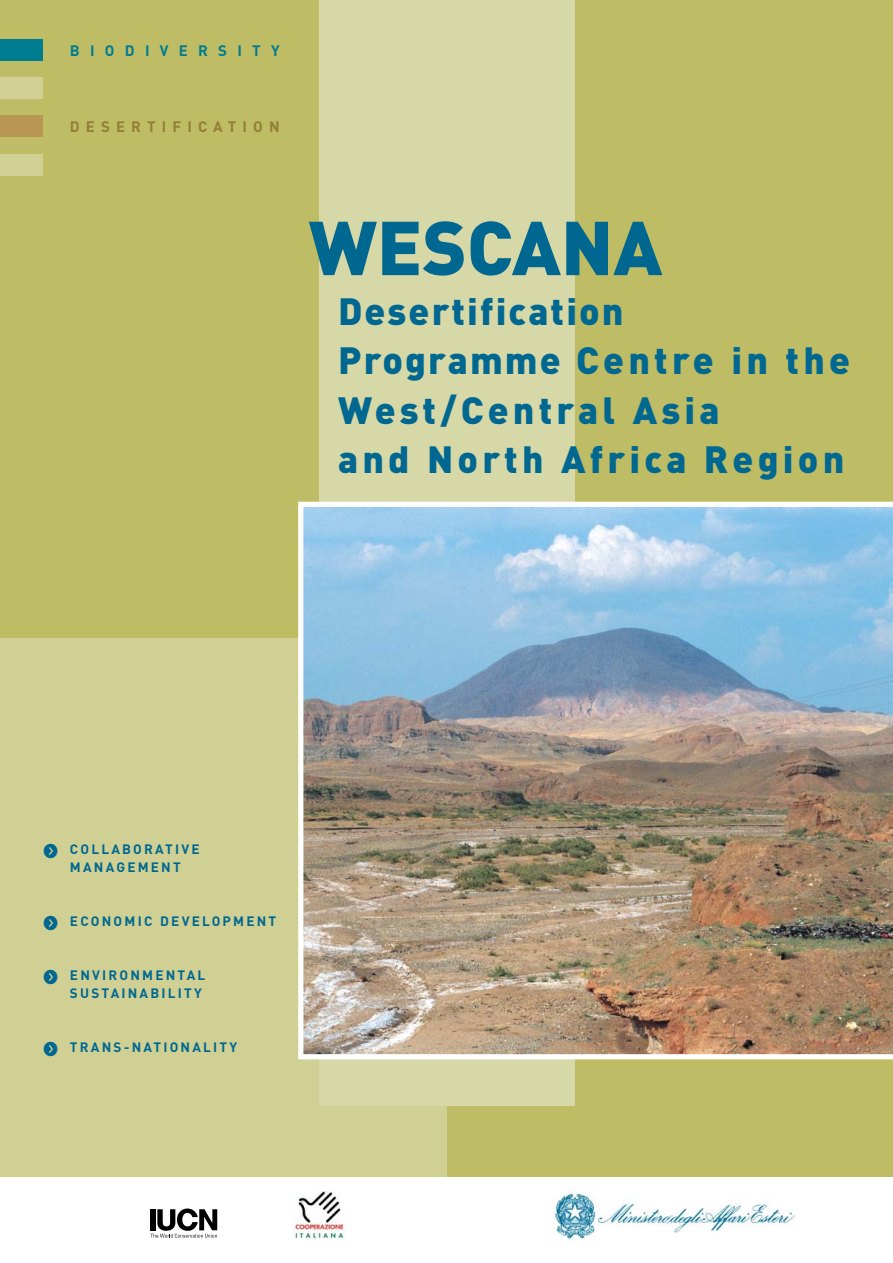
<style>
.page{position:relative;width:893px;height:1263px;background:#fff}
.page>*{position:absolute;margin:0;border:0;box-sizing:border-box;transform-origin:0 0}
.t1{font:900 75px "DIN";color:#006890}
.t2{font:900 37.5px/49.5px "DIN";letter-spacing:.11em;color:#006890}
.t3{font:18px "Button Bonus Circle Negative";color:#006890;scale:.95 1}
.t4{font:700 15px "DIN";letter-spacing:.405em;color:#937e3a}
.t5{font:700 15px "DIN";letter-spacing:.685em;color:#007c90}
.t6{font:700 13.5px/18px "DIN";letter-spacing:.165em;color:#006890}
</style>
<div class="page">
<div style="left:0;top:0;width:892px;height:1263px;background:#bebc64"></div>
<div style="left:0;top:638px;width:447px;height:540px;background:#d0d094"></div>
<div style="left:0;top:1178px;width:892px;height:85px;background:#fff"></div>
<div style="left:0;top:39px;width:43px;height:22px;background:#007c90"></div>
<div style="left:0;top:78px;width:43px;height:21px;background:#d0d094"></div>
<div style="left:0;top:116px;width:43px;height:21px;background:#ba9653"></div>
<div style="left:0;top:154px;width:43px;height:21px;background:#d0d094"></div>
<div style="left:319px;top:0;width:255px;height:1106px;background:#d7d8a7"></div>
<img style="left:298px;top:502px;width:594px;height:557px">
<img style="left:554px;top:1192px;width:242px;height:48px">
<img style="left:294px;top:1192px;width:50px;height:46px">
<svg style="left:150px;top:1208px;width:67px;height:30px"></svg>
<p class="t5" style="left:70px;top:45px;width:211px">BIODIVERSITY</p>
<p class="t4" style="left:70px;top:121px;width:211px">DESERTIFICATION</p>
<h1 class="t1" style="left:309px;top:222px;width:355px">WESCANA</h1>
<h2 class="t2" style="left:338px;top:289px;width:513px">Desertification<br>Programme Centre in the<br>West/Central Asia<br>and North Africa Region</h2>
<h3 class="t3" style="left:42px;top:843px;width:19px">f</h3>
<p class="t6" style="left:70px;top:842px;width:131px">COLLABORATIVE<br>MANAGEMENT</p>
<h3 class="t3" style="left:42px;top:915px;width:19px">f</h3>
<h3 class="t3" style="left:42px;top:969px;width:19px">f</h3>
<p class="t6" style="left:70px;top:914px;width:208px">ECONOMIC DEVELOPMENT</p>
<p class="t6" style="left:70px;top:968px;width:137px">ENVIRONMENTAL<br>SUSTAINABILITY</p>
<h3 class="t3" style="left:42px;top:1041px;width:19px">f</h3>
<p class="t6" style="left:70px;top:1040px;width:169px">TRANS-NATIONALITY</p>
</div>
